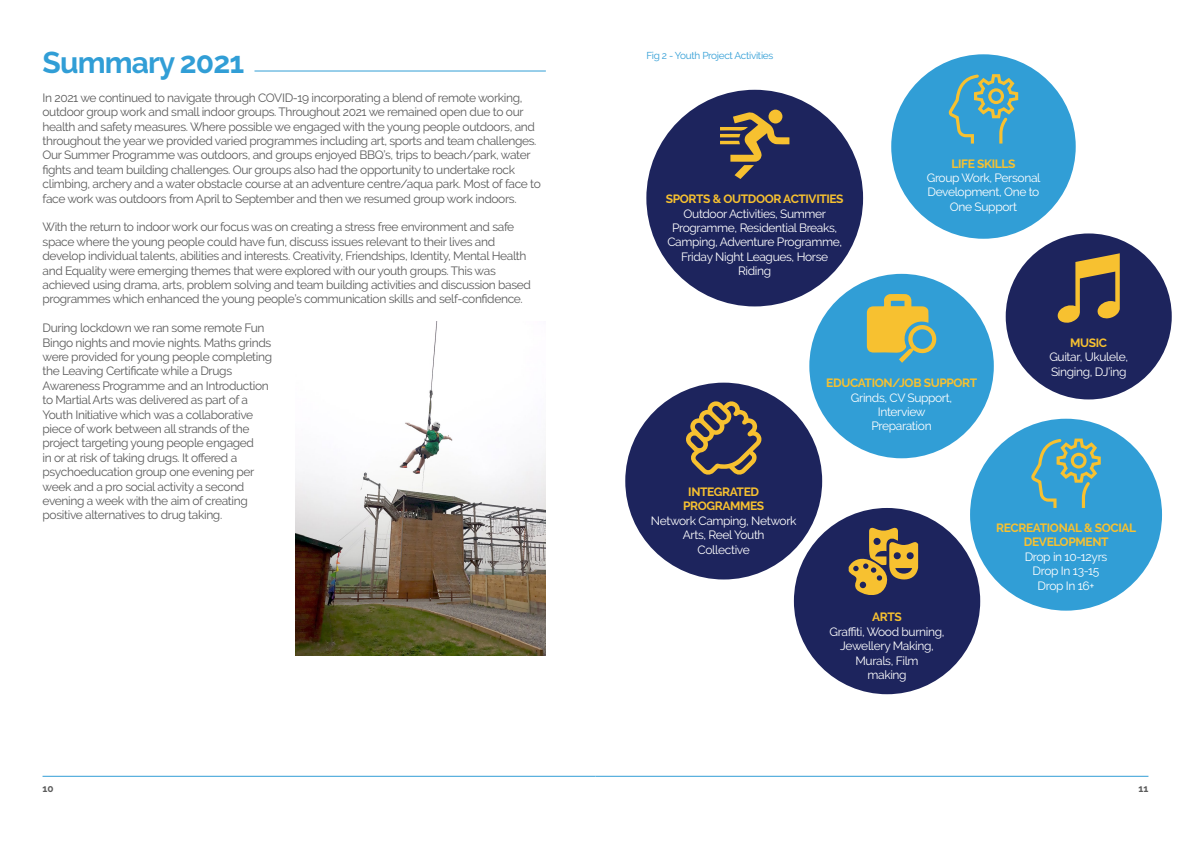
<style>
.page{position:relative;width:1191px;height:842px;background:#fff}
.page>*{position:absolute;margin:0;border:0;box-sizing:border-box;transform-origin:0 0}
.t1{font:700 30px "Raleway";letter-spacing:-.03em;color:#319ed6}
.t2{font:12px/14.4px "Raleway";letter-spacing:-.03em;color:#5b5b5b}
.t3{font:12px/14.4px "Raleway";letter-spacing:-.03em;color:#fff;text-align:center}
.t4{font:700 12px/14.4px "Raleway";letter-spacing:-.03em;color:#f7c130;text-align:center}
.t5{font:10px "Raleway";letter-spacing:-.03em;color:#319ed6}
.t6{font:700 10px "Raleway";color:#5b5b5b}
</style>
<div class="page">
<hr style="left:43px;top:776px;width:552px;height:1px;background:#319ed6">
<hr style="left:595px;top:776px;width:553px;height:1px;background:#319ed6">
<hr style="left:254px;top:71px;width:292px;height:1px;background:#319ed6">
<div style="left:646px;top:90px;width:217px;height:216px;background:#1d245d;border-radius:50%"></div>
<div style="left:768px;top:110px;width:14px;height:14px;background:#f7c130;border-radius:50%"></div>
<svg style="left:720px;top:112px;width:69px;height:67px"></svg>
<div style="left:891px;top:54px;width:184px;height:185px;background:#319ed6;border-radius:50%"></div>
<svg style="left:948px;top:74px;width:70px;height:70px"></svg>
<div style="left:1005px;top:233px;width:166px;height:166px;background:#1d245d;border-radius:50%"></div>
<svg style="left:1057px;top:253px;width:62px;height:70px"></svg>
<div style="left:809px;top:274px;width:184px;height:184px;background:#319ed6;border-radius:50%"></div>
<div style="left:625px;top:383px;width:197px;height:196px;background:#1d245d;border-radius:50%"></div>
<svg style="left:686px;top:401px;width:75px;height:74px"></svg>
<div style="left:970px;top:419px;width:192px;height:192px;background:#319ed6;border-radius:50%"></div>
<svg style="left:1031px;top:439px;width:69px;height:69px"></svg>
<svg style="left:867px;top:294px;width:70px;height:69px"></svg>
<div style="left:794px;top:508px;width:186px;height:186px;background:#1d245d;border-radius:50%"></div>
<svg style="left:848px;top:527px;width:70px;height:68px"></svg>
<img style="left:295px;top:321px;width:251px;height:334px">
<h1 class="t1" style="left:43px;top:45px;width:203px">Summary 2021</h1>
<p class="t2" style="left:43px;top:90px;width:500px">In 2021 we continued to navigate through COVID-19 incorporating a blend of remote working, outdoor group work and small indoor groups. Throughout 2021 we remained open due to our health and safety measures. Where possible we engaged with the young people outdoors, and throughout the year we provided varied programmes including art, sports and team challenges.<br>Our Summer Programme was outdoors, and groups enjoyed BBQ’s, trips to beach/park, water fights and team building challenges. Our groups also had the opportunity to undertake rock climbing, archery and a water obstacle course at an adventure centre/aqua park. Most of face to face work was outdoors from April to September and then we resumed group work indoors.</p>
<p class="t2" style="left:43px;top:220px;width:490px">With the return to indoor work our focus was on creating a stress free environment and safe space where the young people could have fun, discuss issues relevant to their lives and develop individual talents, abilities and interests. Creativity, Friendships, Identity, Mental Health and Equality were emerging themes that were explored with our youth groups. This was achieved using drama, arts, problem solving and team building activities and discussion based programmes which enhanced the young people’s communication skills and self-confidence.</p>
<p class="t2" style="left:43px;top:321px;width:231px">During lockdown we ran some remote Fun Bingo nights and movie nights. Maths grinds were provided for young people completing the Leaving Certificate while a Drugs Awareness Programme and an Introduction to Martial Arts was delivered as part of a Youth Initiative which was a collaborative piece of work between all strands of the project targeting young people engaged<br>in or at risk of taking drugs. It offered a psychoeducation group one evening per week and a pro social activity a second evening a week with the aim of creating positive alternatives to drug taking.</p>
<p class="t5" style="left:646px;top:50px;width:128px">Fig 2 - Youth Project Activities</p>
<p class="t4" style="left:666px;top:192px;width:179px">SPORTS &amp; OUTDOOR ACTIVITIES</p>
<p class="t3" style="left:667px;top:206px;width:176px">Outdoor Activities, Summer<br>Programme, Residential Breaks,<br>Camping, Adventure Programme,<br>Friday Night Leagues, Horse<br>Riding</p>
<p class="t4" style="left:951px;top:156px;width:66px">LIFE SKILLS</p>
<p class="t3" style="left:926px;top:171px;width:115px">Group Work, Personal<br>Development, One to<br>One Support</p>
<p class="t4" style="left:826px;top:376px;width:152px">EDUCATION/JOB SUPPORT</p>
<p class="t3" style="left:851px;top:390px;width:103px">Grinds, CV Support,<br>Interview<br>Preparation</p>
<p class="t4" style="left:1070px;top:335px;width:38px">MUSIC</p>
<p class="t3" style="left:1049px;top:350px;width:80px;text-align:left">Guitar, Ukulele,<br>Singing, DJ’ing</p>
<p class="t4" style="left:683px;top:485px;width:83px">INTEGRATED<br>PROGRAMMES</p>
<p class="t3" style="left:651px;top:513px;width:147px">Network Camping, Network<br>Arts, Reel Youth<br>Collective</p>
<p class="t4" style="left:996px;top:521px;width:141px">RECREATIONAL &amp; SOCIAL<br>DEVELOPMENT</p>
<p class="t3" style="left:1024px;top:549px;width:84px">Drop in 10-12yrs<br>Drop In 13-15<br>Drop In 16+</p>
<p class="t4" style="left:872px;top:610px;width:31px">ARTS</p>
<p class="t3" style="left:829px;top:624px;width:116px">Graffiti, Wood burning,<br>Jewellery Making,<br>Murals, Film<br>making</p>
<p class="t6" style="left:43px;top:783px;width:13px">10</p>
<p class="t6" style="left:1138px;top:783px;width:11px">11</p>
</div>
